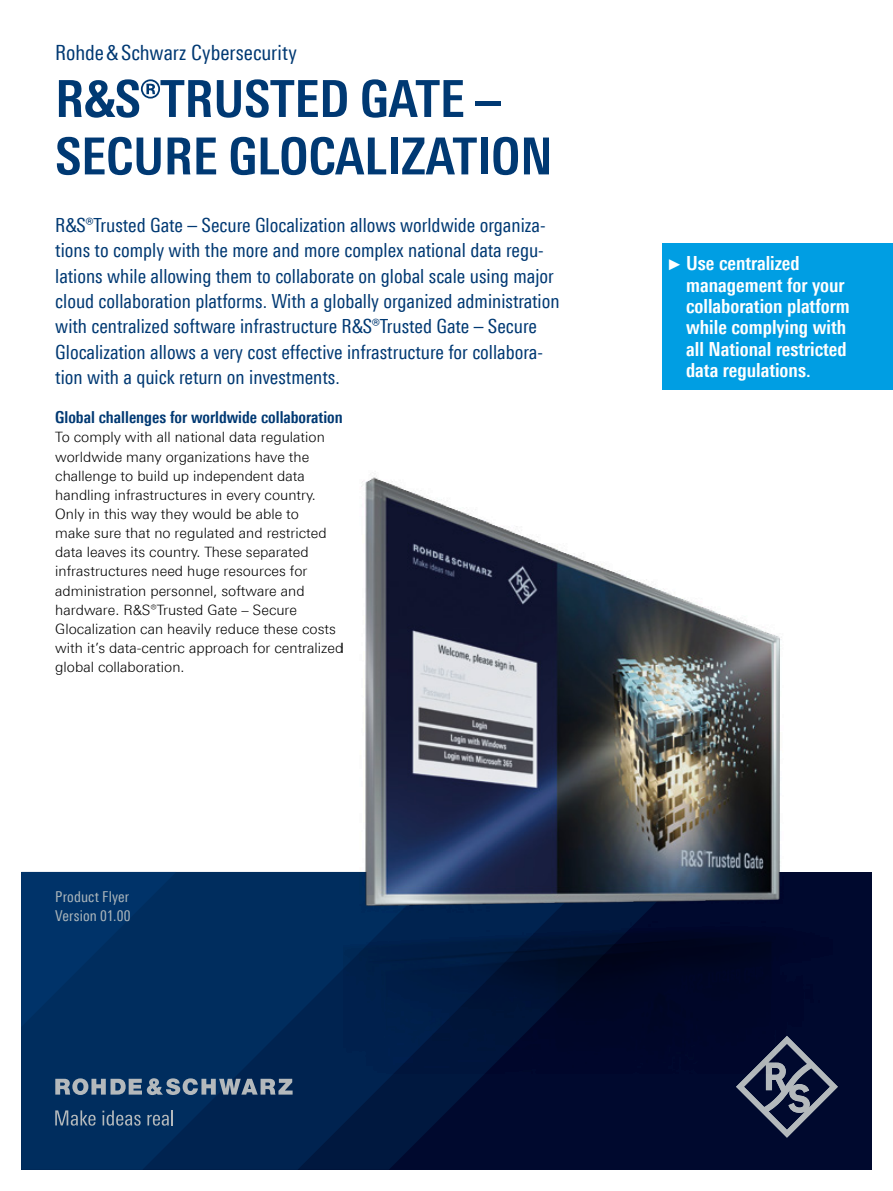
<style>
.page{position:relative;width:893px;height:1191px;background:#fff}
.page>*{position:absolute;margin:0;border:0;box-sizing:border-box;transform-origin:0 0}
.t1{font:700 51px/57.4px "Linotype Univers 620 Cn";color:#003973}
.t2{font:21px "Linotype Univers 420 Cn";color:#003973}
.t3{font:19.5px/25.3px "Linotype Univers 420 Cn";color:#003973}
.t4{font:700 19.5px/21.5px "Linotype Univers 620 Cn";color:#fff}
.t5{font:700 16.5px "Linotype Univers 620 Cn";color:#003973}
.t6{font:15px/19.2px "Linotype Univers 420 Cn";letter-spacing:.005em;color:#acb6bb}
.t7{font:300 14.25px/19.2px "Linotype Univers 330";color:#000}
.s1{font-family:"Arial Narrow";font-weight:400;font-size:15.6px}
</style>
<div class="page">
<div style="left:21px;top:872px;width:851px;height:297px;background:#00092e"></div>
<svg style="left:440px;top:1074px;width:44px;height:44px;fill:#00163d"></svg>
<svg style="left:21px;top:872px;width:419px;height:297px;background:#002756"></svg>
<div style="left:21px;top:872px;width:155px;height:155px;background:#003064"></div>
<svg style="left:736px;top:1074px;width:102px;height:63px"></svg>
<svg style="left:55px;top:1078px;width:238px;height:17px;background:#62788f"></svg>
<svg style="left:55px;top:1110px;width:41px;height:15px"></svg>
<svg style="left:102px;top:1110px;width:39px;height:15px"></svg>
<svg style="left:147px;top:1110px;width:26px;height:15px"></svg>
<img style="left:344px;top:1026px;width:481px;height:48px">
<img style="left:319px;top:476px;width:462px;height:550px">
<div style="left:663px;top:243px;width:230px;height:147px;background:#009ee3"></div>
<h2 class="t2" style="left:55px;top:40px;width:243px">Rohde&amp;Schwarz Cybersecurity</h2>
<h1 class="t1" style="left:55px;top:70px;width:499px">¸TRUSTED GATE –<br>SECURE GLOCALIZATION</h1>
<p class="t3" style="left:55px;top:212px;width:506px">¸Trusted Gate – Secure Glocalization allows worldwide organiza&shy;tions to comply with the more and more complex national data regu&shy;lations while allowing them to collaborate on global scale using major cloud collaboration platforms. With a globally organized administration with centralized software infrastructure ¸Trusted Gate – Secure Glocalization allows a very cost effective infrastructure for collabora&shy;tion with a quick return on investments.</p>
<p class="t5" style="left:55px;top:407px;width:289px">Global challenges for worldwide collaboration</p>
<p class="t7" style="left:55px;top:427px;width:290px">To comply with all national data regulation worldwide many organizations have the challenge to build up independent data handling infrastructures in every country.<br>Only in this way they would be able to<br>make sure that no regulated and restricted data leaves its country. These separated infrastructures need huge resources for administration personnel, software and hardware. ¸Trusted Gate – Secure Glocalization can heavily reduce these costs with it’s data-centric approach for centralized global collaboration.</p>
<p class="t6" style="left:55px;top:886px;width:77px">Product Flyer<br>Version 01.00</p>
<h3 class="t4" style="left:686px;top:252px;width:165px;text-indent:-17px"><span class="s1">►</span>Use centralized management for your collaboration platform while complying with all National restricted data regulations.</h3>
</div>
